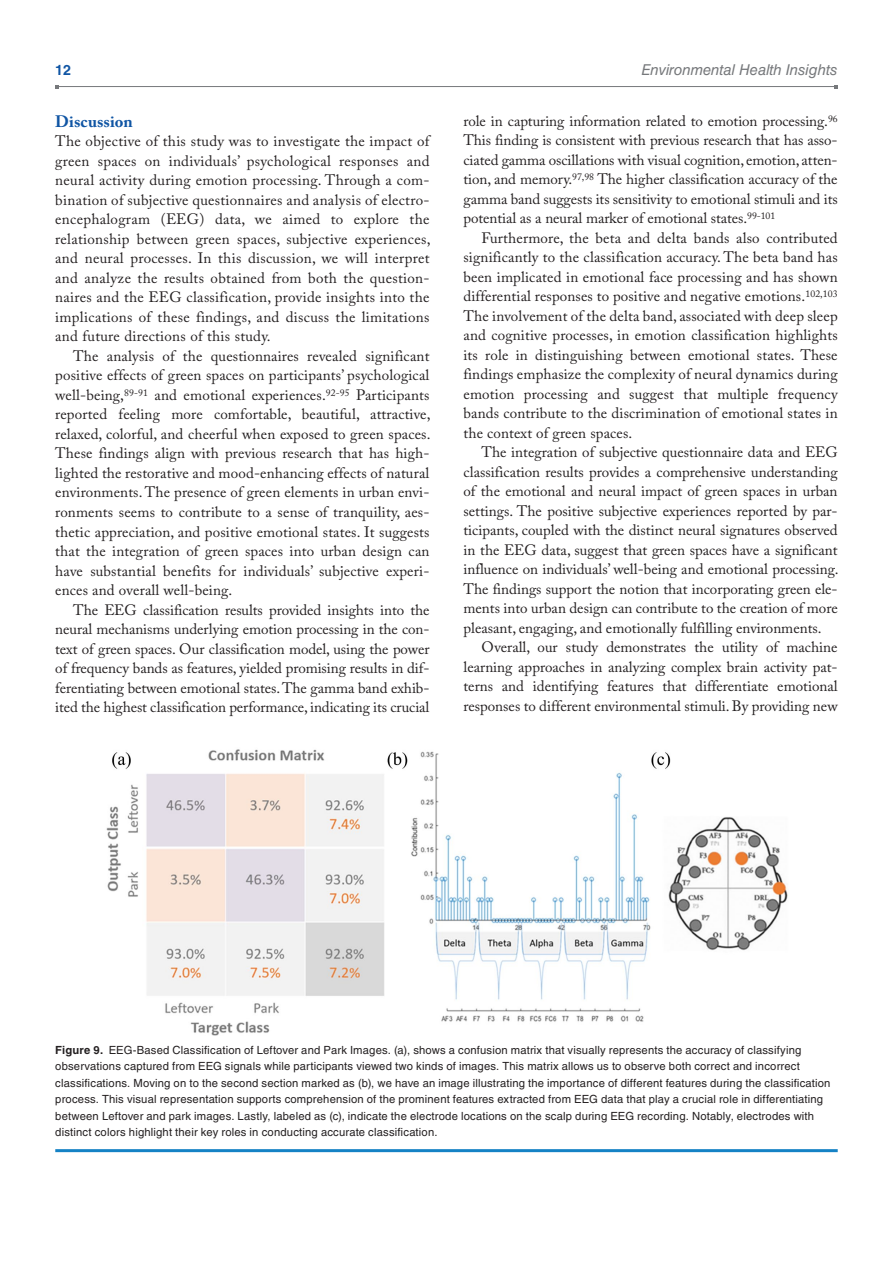
<style>
.page{position:relative;width:893px;height:1263px;background:#fff}
.page>*{position:absolute;margin:0;border:0;box-sizing:border-box;transform-origin:0 0}
.t1{font:700 16.5px "Adobe Caslon Pro";letter-spacing:.005em;color:#1055a4}
.t2{font:15px/19.5px "Adobe Caslon Pro";color:#231f20;text-align:justify}
.t3{font:italic 15px "Helvetica LT Std";letter-spacing:-.005em;color:#76787b}
.t4{font:700 14.25px "Helvetica LT Std";color:#1055a4}
.t5{font:11.25px/16.5px "Helvetica LT Std";letter-spacing:.015em;color:#231f20}
.s1{font-weight:700}
</style>
<div class="page">
<hr style="left:57px;top:86px;width:779px;height:1px;background:#76787b">
<hr style="left:55px;top:1149px;width:783px;height:3px;background:#1582c5">
<img style="left:106px;top:749px;width:682px;height:287px">
<p class="t4" style="left:55px;top:61px;width:17px">12</p>
<p class="t3" style="left:641px;top:61px;width:198px">Environmental Health Insights</p>
<p class="t1" style="left:55px;top:112px;width:79px">Discussion</p>
<p class="t2" style="left:55px;top:132px;width:377px">The objective of this study was to investigate the impact of green spaces on individuals’ psychological responses and neural activity during emotion processing. Through a com&shy;bination of subjective questionnaires and analysis of electro&shy;encephalogram (EEG) data, we aimed to explore the relationship between green spaces, subjective experiences, and neural processes. In this discussion, we will interpret and analyze the results obtained from both the question&shy;naires and the EEG classification, provide insights into the implications of these findings, and discuss the limitations and future directions of this study.</p>
<p class="t2" style="left:55px;top:346px;width:377px;text-indent:18px">The analysis of the questionnaires revealed significant positive effects of green spaces on participants’ psychological well-being,<sup>89-91</sup> and emotional experiences.<sup>92-95</sup> Participants reported feeling more comfortable, beautiful, attractive, relaxed, colorful, and cheerful when exposed to green spaces.<br>These findings align with previous research that has high&shy;lighted the restorative and mood-enhancing effects of natural environments. The presence of green elements in urban envi&shy;ronments seems to contribute to a sense of tranquility, aes&shy;thetic appreciation, and positive emotional states. It suggests that the integration of green spaces into urban design can have substantial benefits for individuals’ subjective experi&shy;ences and overall well-being.</p>
<p class="t2" style="left:55px;top:600px;width:376px;text-indent:18px">The EEG classification results provided insights into the neural mechanisms underlying emotion processing in the con&shy;text of green spaces. Our classification model, using the power of frequency bands as features, yielded promising results in dif&shy;ferentiating between emotional states. The gamma band exhib&shy;ited the highest classification performance, indicating its crucial</p>
<p class="t2" style="left:463px;top:111px;width:376px">role in capturing information related to emotion processing.<sup>96<br></sup>This finding is consistent with previous research that has asso&shy;ciated gamma oscillations with visual cognition, emotion, atten&shy;tion, and memory.<sup>97,98</sup> The higher classification accuracy of the gamma band suggests its sensitivity to emotional stimuli and its potential as a neural marker of emotional states.<sup>99-101</sup></p>
<p class="t2" style="left:463px;top:228px;width:376px;text-indent:18px">Furthermore, the beta and delta bands also contributed significantly to the classification accuracy. The beta band has been implicated in emotional face processing and has shown differential responses to positive and negative emotions.<sup>102,103<br></sup>The involvement of the delta band, associated with deep sleep and cognitive processes, in emotion classification highlights its role in distinguishing between emotional states. These findings emphasize the complexity of neural dynamics during emotion processing and suggest that multiple frequency bands contribute to the discrimination of emotional states in the context of green spaces.</p>
<p class="t2" style="left:463px;top:442px;width:377px;text-indent:18px">The integration of subjective questionnaire data and EEG classification results provides a comprehensive understanding of the emotional and neural impact of green spaces in urban settings. The positive subjective experiences reported by par&shy;ticipants, coupled with the distinct neural signatures observed in the EEG data, suggest that green spaces have a significant influence on individuals’ well-being and emotional processing.<br>The findings support the notion that incorporating green ele&shy;ments into urban design can contribute to the creation of more pleasant, engaging, and emotionally fulfilling environments.</p>
<p class="t2" style="left:463px;top:637px;width:376px;text-indent:18px">Overall, our study demonstrates the utility of machine learning approaches in analyzing complex brain activity pat&shy;terns and identifying features that differentiate emotional responses to different environmental stimuli. By providing new</p>
<p class="t5" style="left:55px;top:1042px;width:777px"><span class="s1">Figure 9.</span> EEG-Based Classification of Leftover and Park Images. (a), shows a confusion matrix that visually represents the accuracy of classifying observations captured from EEG signals while participants viewed two kinds of images. This matrix allows us to observe both correct and incorrect classifications. Moving on to the second section marked as (b), we have an image illustrating the importance of different features during the classification process. This visual representation supports comprehension of the prominent features extracted from EEG data that play a crucial role in differentiating between Leftover and park images. Lastly, labeled as (c), indicate the electrode locations on the scalp during EEG recording. Notably, electrodes with distinct colors highlight their key roles in conducting accurate classification.</p>
</div>
